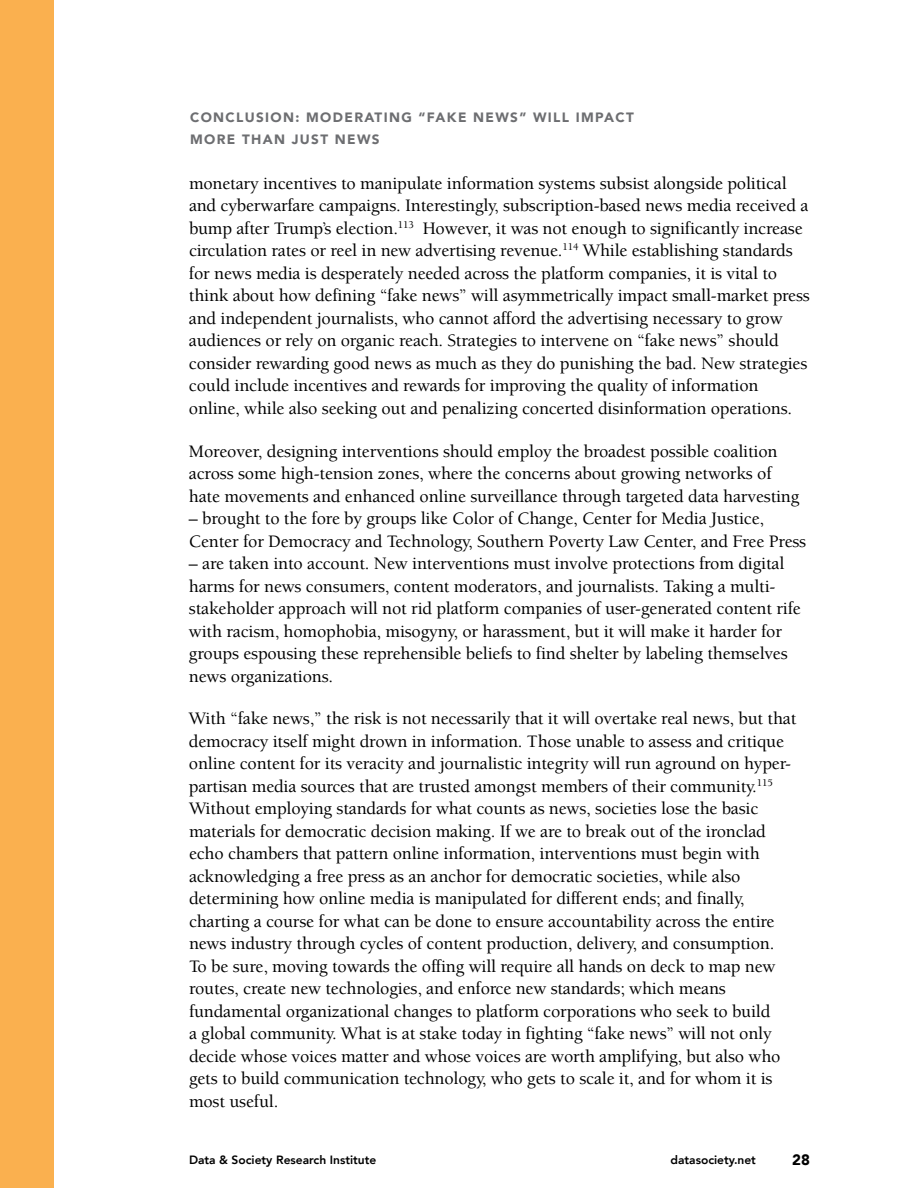
<style>
.page{position:relative;width:918px;height:1188px;background:#fff}
.page>*{position:absolute;margin:0;border:0;box-sizing:border-box;transform-origin:0 0}
.t1{font:500 18px/22.5px "Berkeley";letter-spacing:-.01em;color:#000}
.t2{font:900 15px "Avenir";color:#000}
.t3{font:900 13.5px/22.5px "Avenir";letter-spacing:.1em;color:#6d6e71}
.t4{font:800 12px "Avenir";color:#000}
</style>
<div class="page">
<div style="left:0;top:0;width:54px;height:1188px;background:#fab04f"></div>
<p class="t3" style="left:190px;top:105px;width:445px">CONCLUSION: MODERATING “FAKE NEWS” WILL IMPACT<br>MORE THAN JUST NEWS</p>
<p class="t1" style="left:189px;top:172px;width:622px">monetary incentives to manipulate information systems subsist alongside political and cyberwarfare campaigns. Interestingly, subscription-based news media received a bump after Trump’s election.<sup>113</sup> However, it was not enough to significantly increase circulation rates or reel in new advertising revenue.<sup>114</sup> While establishing standards for news media is desperately needed across the platform companies, it is vital to think about how defining “fake news” will asymmetrically impact small-market press and independent journalists, who cannot afford the advertising necessary to grow audiences or rely on organic reach. Strategies to intervene on “fake news” should consider rewarding good news as much as they do punishing the bad. New strategies could include incentives and rewards for improving the quality of information online, while also seeking out and penalizing concerted disinformation operations.</p>
<p class="t1" style="left:189px;top:440px;width:612px">Moreover, designing interventions should employ the broadest possible coalition across some high-tension zones, where the concerns about growing networks of hate movements and enhanced online surveillance through targeted data harvesting</p>
<p class="t1" style="left:189px;top:508px;width:619px">– brought to the fore by groups like Color of Change, Center for Media Justice,<br>Center for Democracy and Technology, Southern Poverty Law Center, and Free Press</p>
<p class="t1" style="left:189px;top:553px;width:613px">– are taken into account. New interventions must involve protections from digital harms for news consumers, content moderators, and journalists. Taking a multi&shy;stakeholder approach will not rid platform companies of user-generated content rife with racism, homophobia, misogyny, or harassment, but it will make it harder for groups espousing these reprehensible beliefs to find shelter by labeling themselves news organizations.</p>
<p class="t1" style="left:189px;top:708px;width:609px">With “fake news,” the risk is not necessarily that it will overtake real news, but that democracy itself might drown in information. Those unable to assess and critique online content for its veracity and journalistic integrity will run aground on hyper&shy;partisan media sources that are trusted amongst members of their community.<sup>115<br></sup>Without employing standards for what counts as news, societies lose the basic materials for democratic decision making. If we are to break out of the ironclad echo chambers that pattern online information, interventions must begin with acknowledging a free press as an anchor for democratic societies, while also determining how online media is manipulated for different ends; and finally, charting a course for what can be done to ensure accountability across the entire news industry through cycles of content production, delivery, and consumption.<br>To be sure, moving towards the offing will require all hands on deck to map new routes, create new technologies, and enforce new standards; which means fundamental organizational changes to platform corporations who seek to build<br>a global community. What is at stake today in fighting “fake news” will not only decide whose voices matter and whose voices are worth amplifying, but also who gets to build communication technology, who gets to scale it, and for whom it is most useful.</p>
<p class="t4" style="left:189px;top:1151px;width:189px">Data &amp; Society Research Institute</p>
<p class="t4" style="left:671px;top:1151px;width:87px">datasociety.net</p>
<p class="t2" style="left:792px;top:1147px;width:19px">28</p>
</div>
